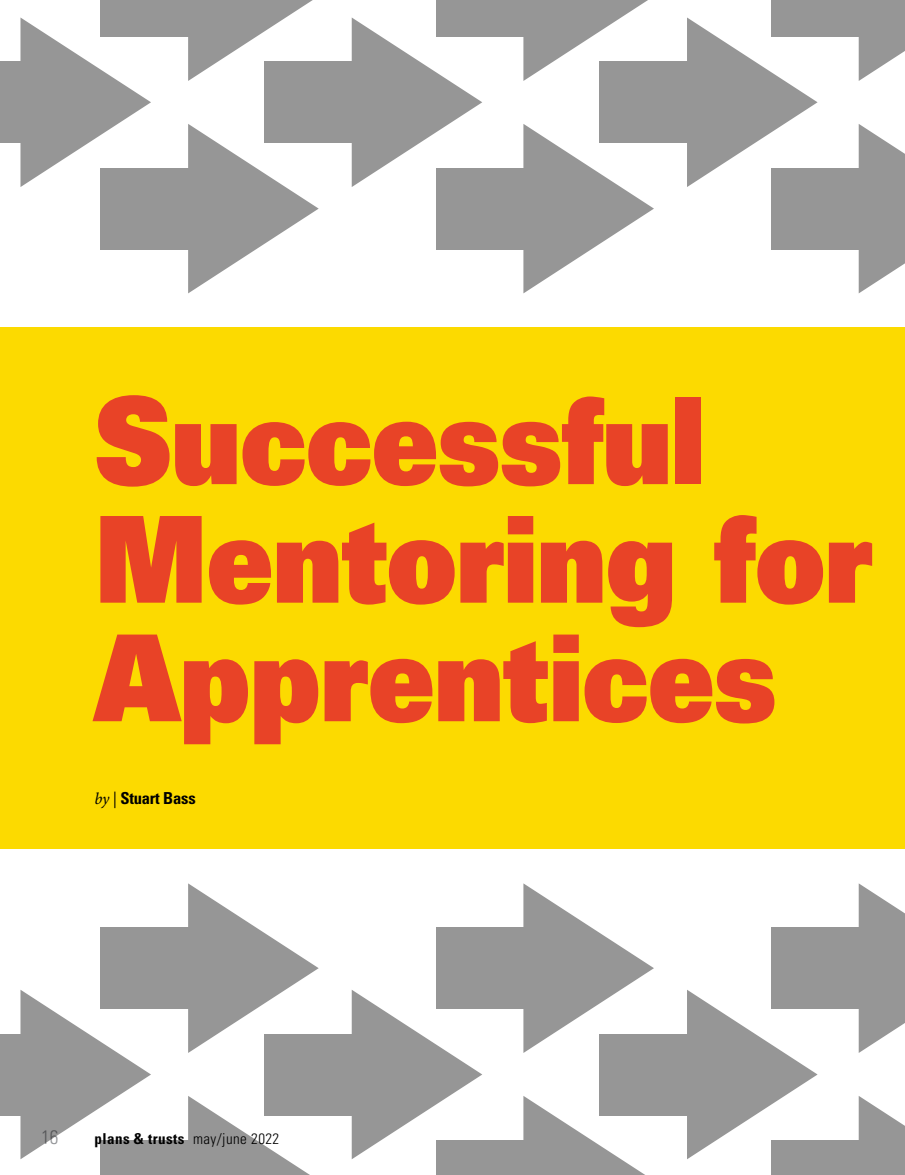
<style>
.page{position:relative;width:905px;height:1175px;background:#fff}
.page>*{position:absolute;margin:0;border:0;box-sizing:border-box;transform-origin:0 0}
.t1{font:120px/118.5px "Univers LT Pro 85 X Black";letter-spacing:-.005em;color:#e84327;scale:.89 1}
.t2{font:300 condensed 19.5px "Univers LT Std";color:#939598}
.t3{font:700 condensed 16.5px "Univers LT Std";letter-spacing:-.01em;color:#000}
.t4{font:700 condensed 15px "Univers LT Std";letter-spacing:.03em;color:#000}
.s1{font-family:"Minion Pro";font-weight:400;font-style:italic;font-stretch:normal}
.s2{font-weight:300}
</style>
<div class="page">
<svg style="left:352px;top:18px;width:130px;height:169px"></svg>
<div style="left:264px;top:62px;width:110px;height:81px;background:#969696"></div>
<svg style="left:523px;top:0;width:131px;height:81px"></svg>
<div style="left:436px;top:0;width:109px;height:37px;background:#969696"></div>
<svg style="left:687px;top:17px;width:130px;height:170px"></svg>
<div style="left:599px;top:62px;width:110px;height:81px;background:#969696"></div>
<svg style="left:858px;top:0;width:46px;height:81px"></svg>
<div style="left:771px;top:0;width:109px;height:37px;background:#969696"></div>
<svg style="left:188px;top:0;width:131px;height:81px"></svg>
<div style="left:100px;top:0;width:110px;height:37px;background:#969696"></div>
<svg style="left:20px;top:17px;width:131px;height:170px"></svg>
<div style="left:0;top:62px;width:43px;height:81px;background:#969696"></div>
<svg style="left:523px;top:124px;width:131px;height:169px"></svg>
<div style="left:436px;top:168px;width:109px;height:81px;background:#969696"></div>
<svg style="left:858px;top:124px;width:46px;height:169px"></svg>
<div style="left:771px;top:168px;width:109px;height:81px;background:#969696"></div>
<svg style="left:188px;top:124px;width:131px;height:169px"></svg>
<div style="left:100px;top:168px;width:110px;height:81px;background:#969696"></div>
<svg style="left:352px;top:990px;width:130px;height:169px"></svg>
<div style="left:264px;top:1034px;width:110px;height:81px;background:#969696"></div>
<svg style="left:523px;top:1096px;width:131px;height:78px"></svg>
<div style="left:436px;top:1140px;width:109px;height:34px;background:#969696"></div>
<svg style="left:687px;top:990px;width:130px;height:169px"></svg>
<div style="left:599px;top:1034px;width:110px;height:81px;background:#969696"></div>
<svg style="left:858px;top:1096px;width:46px;height:78px"></svg>
<div style="left:771px;top:1140px;width:109px;height:34px;background:#969696"></div>
<svg style="left:188px;top:1096px;width:131px;height:78px"></svg>
<div style="left:100px;top:1140px;width:110px;height:34px;background:#969696"></div>
<svg style="left:20px;top:990px;width:131px;height:169px"></svg>
<div style="left:0;top:1034px;width:43px;height:81px;background:#969696"></div>
<svg style="left:523px;top:883px;width:131px;height:170px"></svg>
<div style="left:436px;top:927px;width:109px;height:81px;background:#969696"></div>
<svg style="left:858px;top:883px;width:46px;height:170px"></svg>
<div style="left:771px;top:927px;width:109px;height:81px;background:#969696"></div>
<svg style="left:188px;top:883px;width:131px;height:170px"></svg>
<div style="left:100px;top:927px;width:110px;height:81px;background:#969696"></div>
<div style="left:0;top:328px;width:904px;height:521px;background:#fcda00"></div>
<p class="t1" style="left:94px;top:378px;width:875px">Successful<br>Mentoring for<br>Apprentices</p>
<p class="t3" style="left:94px;top:787px;width:103px"><span class="s1">by |</span> Stuart Bass</p>
<p class="t2" style="left:41px;top:1125px;width:19px">16</p>
<p class="t4" style="left:94px;top:1129px;width:186px">plans &amp; trusts <span class="s2">may/june 2022</span></p>
</div>
